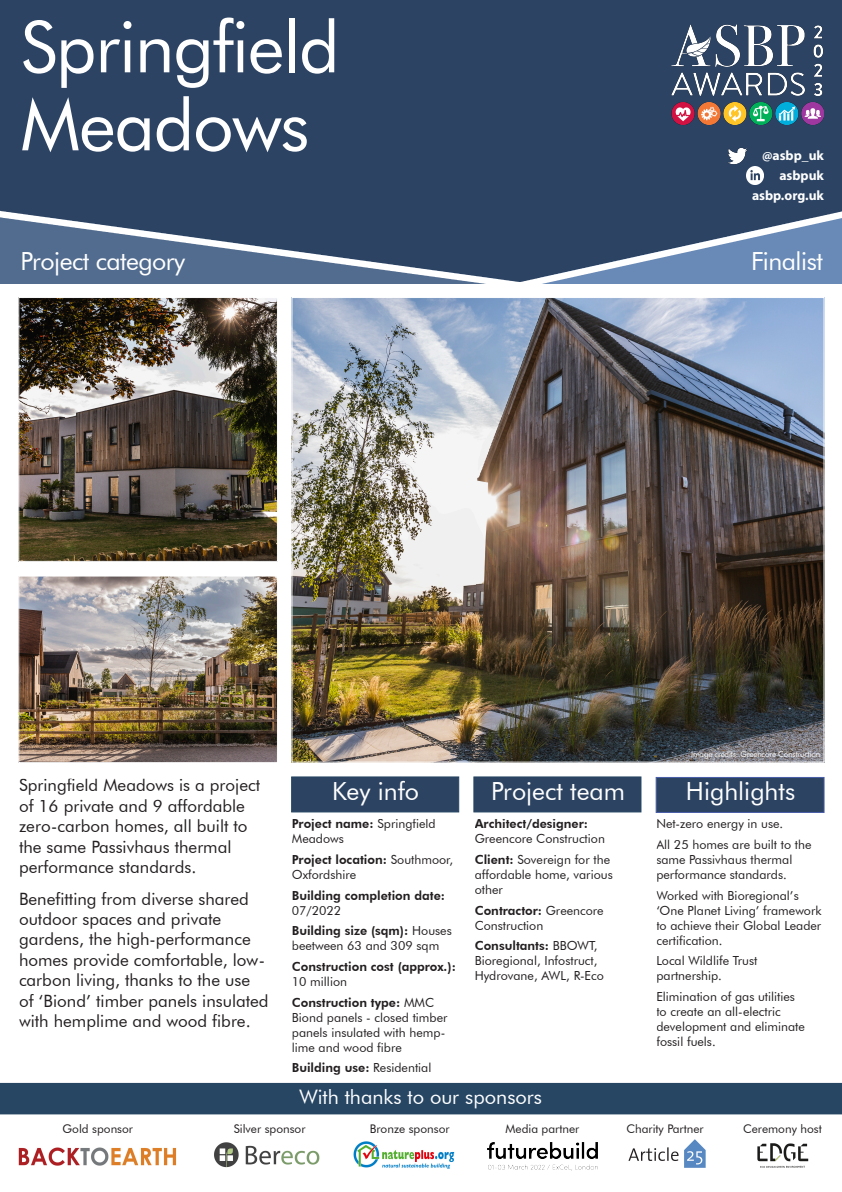
<style>
.page{position:relative;width:842px;height:1192px;background:#fff}
.page>*{position:absolute;margin:0;border:0;box-sizing:border-box;transform-origin:0 0}
.t1{font:71.5px "Futura BT";letter-spacing:-.02em;color:#fff}
.t2{font:25px "Futura BT";letter-spacing:-.02em;color:#fff}
.t3{font:25px "Futura BT";color:#fff}
.t4{font:20px "Futura BT";color:#fff}
.t5{font:17px/20.4px "Futura BT";color:#231f20}
.t6{font:700 13.6px "Myriad Pro";color:#fff}
.t7{font:12.5px/15px "Futura BT";color:#231f20}
.t8{font:800 12.5px/15px "Futura BT";color:#231f20}
.t9{font:11.9px "Futura BT";color:#231f20}
.t10{font:8px "Futura BT";letter-spacing:-.02em;color:#fff}
.s1{font-weight:800}
.s2{font-weight:400}
</style>
<div class="page">
<img style="left:0;top:1px;width:842px;height:282px">
<img style="left:294px;top:299px;width:528px;height:461px">
<img style="left:20px;top:299px;width:256px;height:261px">
<div style="left:18px;top:297px;width:260px;height:265px;border:1px solid #fff"></div>
<img style="left:20px;top:578px;width:256px;height:183px">
<div style="left:18px;top:576px;width:260px;height:187px;border:1px solid #fff"></div>
<div style="left:0;top:1083px;width:842px;height:31px;background:#264664"></div>
<div style="left:291px;top:777px;width:168px;height:35px;background:#2c4362"></div>
<div style="left:656px;top:777px;width:168px;height:36px;background:#2c4362;border:1px solid #475da8"></div>
<img style="left:666px;top:18px;width:158px;height:113px">
<img style="left:727px;top:147px;width:21px;height:17px">
<img style="left:746px;top:167px;width:18px;height:18px">
<div style="left:474px;top:777px;width:167px;height:35px;background:#2c4362"></div>
<img style="left:353px;top:1141px;width:102px;height:28px">
<img style="left:18px;top:1147px;width:159px;height:19px">
<img style="left:214px;top:1142px;width:106px;height:26px">
<img style="left:488px;top:1142px;width:109px;height:28px">
<img style="left:628px;top:1139px;width:78px;height:29px">
<img style="left:757px;top:1143px;width:52px;height:25px">
<p class="t1" style="left:20px;top:3px;width:321px">Springfield</p>
<p class="t1" style="left:20px;top:81px;width:290px">Meadows</p>
<p class="t2" style="left:20px;top:246px;width:166px">Project category</p>
<p class="t6" style="left:762px;top:146px;width:63px">@asbp_uk</p>
<p class="t6" style="left:779px;top:166px;width:46px">asbpuk</p>
<p class="t6" style="left:752px;top:186px;width:73px">asbp.org.uk</p>
<p class="t2" style="left:751px;top:246px;width:73px">Finalist</p>
<p class="t5" style="left:19px;top:775px;width:243px">Springfield Meadows is a project of 16 private and 9 affordable zero-carbon homes, all built to the same Passivhaus thermal performance standards.</p>
<p class="t5" style="left:19px;top:888px;width:251px">Benefitting from diverse shared outdoor spaces and private gardens, the high-performance homes provide comfortable, low&shy;carbon living, thanks to the use of ‘Biond’ timber panels insulated with hemplime and wood fibre.</p>
<p class="t2" style="left:332px;top:776px;width:88px">Key info</p>
<p class="t3" style="left:491px;top:776px;width:135px">Project team</p>
<p class="t7" style="left:475px;top:816px;width:132px"><span class="s1">Architect/designer:<br></span>Greencore Construction</p>
<p class="t7" style="left:475px;top:852px;width:140px"><span class="s1">Client:</span> Sovereign for the affordable home, various other</p>
<p class="t7" style="left:475px;top:903px;width:130px"><span class="s1">Contractor:</span> Greencore<br>Construction</p>
<p class="t7" style="left:475px;top:938px;width:131px"><span class="s1">Consultants:</span> BBOWT,<br>Bioregional, Infostruct,<br>Hydrovane, AWL, R-Eco</p>
<p class="t7" style="left:292px;top:816px;width:145px"><span class="s1">Project name:</span> Springfield<br>Meadows</p>
<p class="t7" style="left:292px;top:852px;width:163px"><span class="s1">Project location:</span> Southmoor,<br>Oxfordshire</p>
<p class="t8" style="left:292px;top:887px;width:155px">Building completion date:<br><span class="s2">07/2022</span></p>
<p class="t7" style="left:292px;top:923px;width:161px"><span class="s1">Building size (sqm):</span> Houses beetween 63 and 309 sqm</p>
<p class="t8" style="left:292px;top:959px;width:165px">Construction cost (approx.):<br><span class="s2">10 million</span></p>
<p class="t7" style="left:292px;top:994px;width:157px"><span class="s1">Construction type:</span> MMC<br>Biond panels - closed timber panels insulated with hemp&shy;lime and wood fibre</p>
<p class="t8" style="left:292px;top:1060px;width:141px">Building use: <span class="s2">Residential</span></p>
<p class="t4" style="left:299px;top:1085px;width:244px">With thanks to our sponsors</p>
<p class="t10" style="left:691px;top:749px;width:131px">Image credits: Greencore Construction</p>
<p class="t3" style="left:686px;top:776px;width:111px">Highlights</p>
<p class="t7" style="left:656px;top:816px;width:128px">Net-zero energy in use.</p>
<p class="t7" style="left:656px;top:837px;width:157px">All 25 homes are built to the same Passivhaus thermal performance standards.</p>
<p class="t7" style="left:656px;top:887px;width:167px">Worked with Bioregional’s ‘One Planet Living’ framework to achieve their Global Leader certification.</p>
<p class="t7" style="left:656px;top:953px;width:103px">Local Wildlife Trust partnership.</p>
<p class="t7" style="left:656px;top:989px;width:150px">Elimination of gas utilities to create an all-electric development and eliminate fossil fuels.</p>
<p class="t9" style="left:63px;top:1122px;width:72px">Gold sponsor</p>
<p class="t9" style="left:234px;top:1122px;width:73px">Silver sponsor</p>
<p class="t9" style="left:370px;top:1122px;width:81px">Bronze sponsor</p>
<p class="t9" style="left:506px;top:1122px;width:75px">Media partner</p>
<p class="t9" style="left:626px;top:1122px;width:79px">Charity Partner</p>
<p class="t9" style="left:743px;top:1122px;width:80px">Ceremony host</p>
</div>
